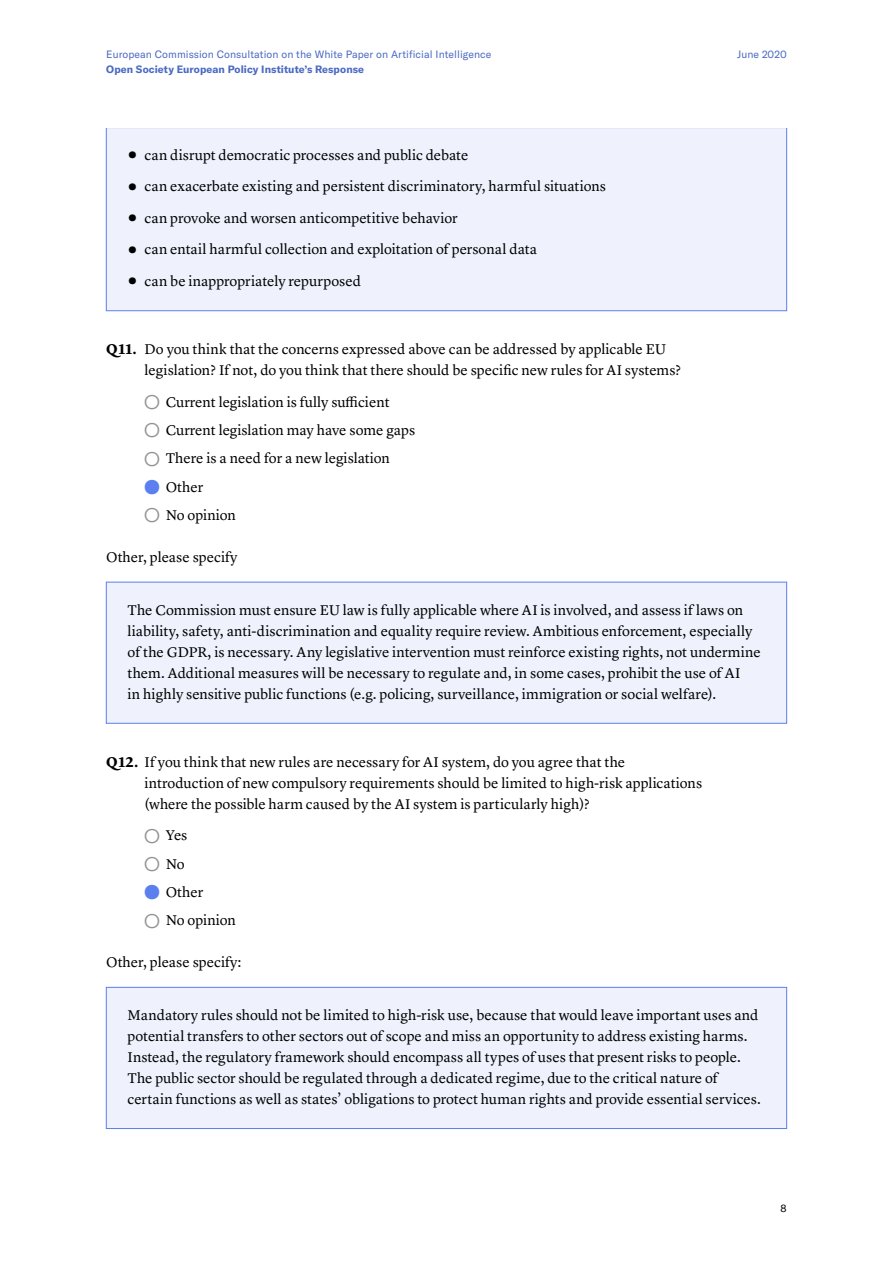
<style>
.page{position:relative;width:893px;height:1263px;background:#fff}
.page>*{position:absolute;margin:0;border:0;box-sizing:border-box;transform-origin:0 0}
.t1{font:14.7px/21px "Lyon Text";color:#000}
.t2{font:10.5px "GT America";letter-spacing:.005em;color:#4a69c2}
.t3{font:700 10.5px "GT America";letter-spacing:.005em;color:#4a69c2}
.t4{font:10.5px "GT America";color:#000}
.s1{font-family:"GT America";font-weight:700;font-size:27px}
.s2{font-weight:700}
.s3{font-family:"GT America";font-weight:900;font-size:19.5px;color:#939393}
.s4{font-family:"GT America";font-weight:900;font-size:19.5px;color:#5b7fef}
</style>
<div class="page">
<div style="left:106px;top:127px;width:681px;height:184px;background:#eff2fd;border:1px solid #5b7fef"></div>
<div style="left:106px;top:582px;width:681px;height:142px;background:#eff2fd;border:1px solid #5b7fef"></div>
<div style="left:106px;top:987px;width:681px;height:142px;background:#eff2fd;border:1px solid #5b7fef"></div>
<hr style="left:102px;top:124px;width:695px;height:4px;background:#fff">
<p class="t2" style="left:106px;top:48px;width:387px">European Commission Consultation on the White Paper on Artificial Intelligence</p>
<p class="t2" style="left:737px;top:48px;width:51px">June 2020</p>
<p class="t3" style="left:106px;top:63px;width:259px">Open Society European Policy Institute’s Response</p>
<p class="t1" style="left:128px;top:143px;width:342px"><span class="s1">•</span> can disrupt democratic processes and public debate</p>
<p class="t1" style="left:128px;top:175px;width:480px"><span class="s1">•</span> can exacerbate existing and persistent discriminatory, harmful situations</p>
<p class="t1" style="left:128px;top:206px;width:332px"><span class="s1">•</span> can provoke and worsen anticompetitive behavior</p>
<p class="t1" style="left:128px;top:238px;width:411px"><span class="s1">•</span> can entail harmful collection and exploitation of personal data</p>
<p class="t1" style="left:128px;top:269px;width:235px"><span class="s1">•</span> can be inappropriately repurposed</p>
<p class="t1" style="left:145px;top:338px;width:538px;text-indent:-38px"><span class="s2">Q11.</span> Do you think that the concerns expressed above can be addressed by applicable EU legislation? If not, do you think that there should be specific new rules for AI systems?</p>
<p class="t1" style="left:145px;top:390px;width:246px"><span class="s3">○</span> Current legislation is fully sufficient</p>
<p class="t1" style="left:145px;top:418px;width:272px"><span class="s3">○</span> Current legislation may have some gaps</p>
<p class="t1" style="left:145px;top:447px;width:247px"><span class="s3">○</span> There is a need for a new legislation</p>
<p class="t1" style="left:145px;top:475px;width:60px"><span class="s4">●</span> Other</p>
<p class="t1" style="left:145px;top:503px;width:93px"><span class="s3">○</span> No opinion</p>
<p class="t1" style="left:106px;top:545px;width:133px">Other, please specify</p>
<p class="t1" style="left:128px;top:598px;width:635px">The Commission must ensure EU law is fully applicable where AI is involved, and assess if laws on liability, safety, anti-discrimination and equality require review. Ambitious enforcement, especially of the GDPR, is necessary. Any legislative intervention must reinforce existing rights, not undermine them. Additional measures will be necessary to regulate and, in some cases, prohibit the use of AI<br>in highly sensitive public functions (e.g. policing, surveillance, immigration or social welfare).</p>
<p class="t1" style="left:145px;top:750px;width:559px;text-indent:-38px"><span class="s2">Q12.</span> If you think that new rules are necessary for AI system, do you agree that the introduction of new compulsory requirements should be limited to high-risk applications (where the possible harm caused by the AI system is particularly high)?</p>
<p class="t1" style="left:145px;top:824px;width:44px"><span class="s3">○</span> Yes</p>
<p class="t1" style="left:145px;top:852px;width:42px"><span class="s3">○</span> No</p>
<p class="t1" style="left:145px;top:880px;width:60px"><span class="s4">●</span> Other</p>
<p class="t1" style="left:145px;top:908px;width:93px"><span class="s3">○</span> No opinion</p>
<p class="t1" style="left:106px;top:950px;width:137px">Other, please specify:</p>
<p class="t1" style="left:128px;top:1003px;width:635px">Mandatory rules should not be limited to high-risk use, because that would leave important uses and potential transfers to other sectors out of scope and miss an opportunity to address existing harms.<br>Instead, the regulatory framework should encompass all types of uses that present risks to people.<br>The public sector should be regulated through a dedicated regime, due to the critical nature of certain functions as well as states’ obligations to protect human rights and provide essential services.</p>
<p class="t4" style="left:781px;top:1202px;width:8px">8</p>
</div>
